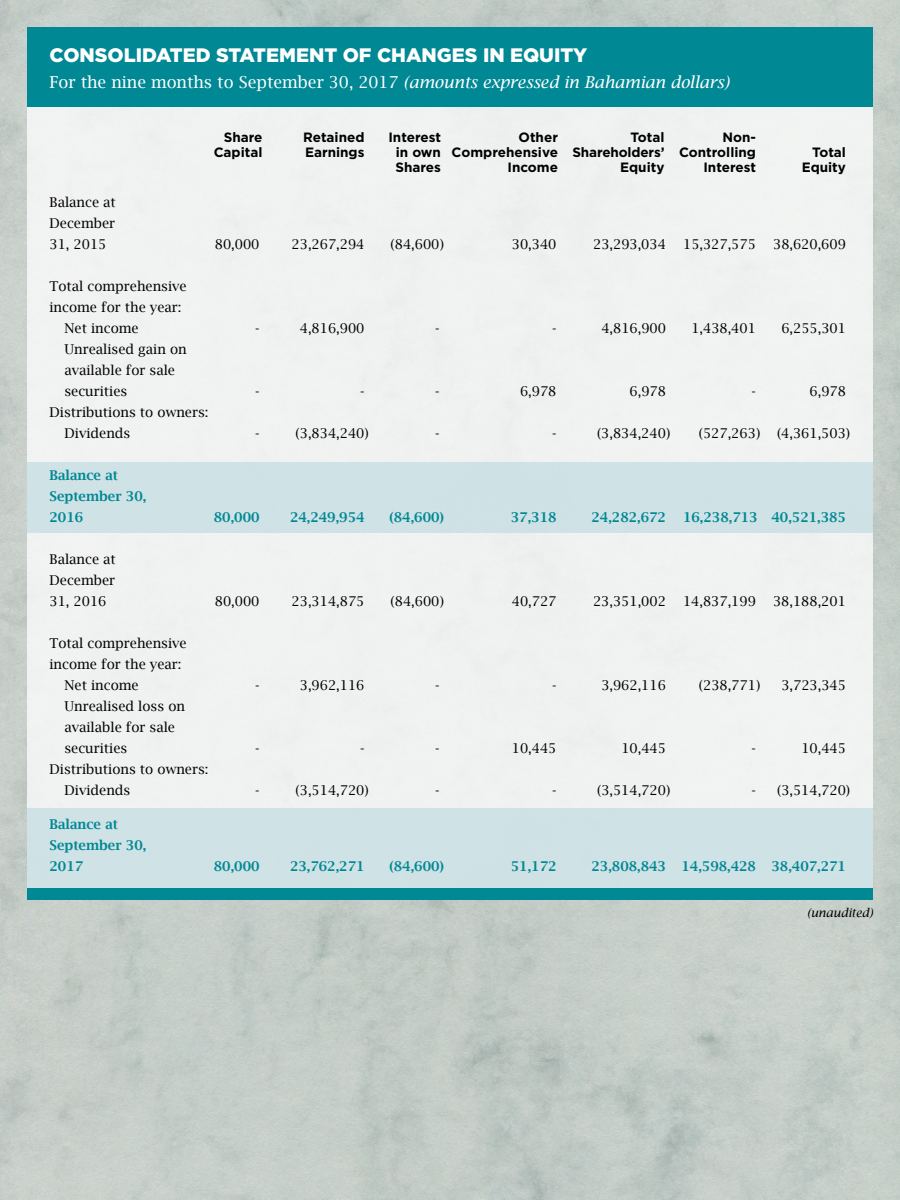
<style>
.page{position:relative;width:900px;height:1200px;background:#fff}
.page>*{position:absolute;margin:0;border:0;box-sizing:border-box;transform-origin:0 0}
.t1{font:900 19.5px "Gotham";color:#fff}
.t2{font:italic 16.5px "Lucida Bright";color:#fff}
.t3{font:13.5px "Lucida Bright";color:#000}
.t4{font:600 13.5px "Lucida Bright";color:#008894}
.t5{font:700 13.5px "Gotham";color:#000}
.t6{font:italic 12px "Lucida Bright";color:#000}
.s1{font-style:normal}
</style>
<div class="page">
<div style="left:27px;top:54px;width:846px;height:840px;background:#f0f2f1"></div>
<div style="left:27px;top:462px;width:846px;height:70px;background:#cfe2e5"></div>
<div style="left:27px;top:808px;width:846px;height:80px;background:#cfe2e5"></div>
<div style="left:27px;top:27px;width:846px;height:79px;background:#008894"></div>
<div style="left:27px;top:888px;width:846px;height:12px;background:#008894"></div>
<p class="t1" style="left:50px;top:43px;width:539px">CONSOLIDATED STATEMENT OF CHANGES IN EQUITY</p>
<p class="t2" style="left:50px;top:72px;width:681px"><span class="s1">For the nine months to September 30, 2017</span> (amounts expressed in Bahamian dollars)</p>
<p class="t5" style="left:224px;top:129px;width:40px">Share</p>
<p class="t5" style="left:303px;top:129px;width:63px">Retained</p>
<p class="t5" style="left:388px;top:129px;width:54px">Interest</p>
<p class="t5" style="left:519px;top:129px;width:41px">Other</p>
<p class="t5" style="left:631px;top:129px;width:35px">Total</p>
<p class="t5" style="left:722px;top:129px;width:35px">Non-</p>
<p class="t5" style="left:214px;top:144px;width:50px">Capital</p>
<p class="t5" style="left:305px;top:144px;width:61px">Earnings</p>
<p class="t5" style="left:396px;top:144px;width:362px">in own Comprehensive Shareholders’ Controlling</p>
<p class="t5" style="left:812px;top:144px;width:35px">Total</p>
<p class="t5" style="left:395px;top:159px;width:47px">Shares</p>
<p class="t5" style="left:508px;top:159px;width:52px">Income</p>
<p class="t5" style="left:620px;top:159px;width:46px">Equity</p>
<p class="t5" style="left:703px;top:159px;width:54px">Interest</p>
<p class="t5" style="left:802px;top:159px;width:46px">Equity</p>
<p class="t3" style="left:50px;top:194px;width:68px">Balance at</p>
<p class="t3" style="left:50px;top:215px;width:67px">December</p>
<p class="t3" style="left:50px;top:236px;width:58px">31, 2015</p>
<p class="t3" style="left:215px;top:236px;width:46px">80,000</p>
<p class="t3" style="left:292px;top:236px;width:74px">23,267,294</p>
<p class="t3" style="left:391px;top:236px;width:55px">(84,600)</p>
<p class="t3" style="left:512px;top:236px;width:46px">30,340</p>
<p class="t3" style="left:593px;top:236px;width:74px">23,293,034</p>
<p class="t3" style="left:683px;top:236px;width:74px">15,327,575</p>
<p class="t3" style="left:773px;top:236px;width:74px">38,620,609</p>
<p class="t3" style="left:50px;top:278px;width:139px">Total comprehensive</p>
<p class="t3" style="left:50px;top:299px;width:133px">income for the year:</p>
<p class="t3" style="left:64px;top:320px;width:76px">Net income</p>
<p class="t3" style="left:255px;top:320px;width:6px">-</p>
<p class="t3" style="left:300px;top:320px;width:66px">4,816,900</p>
<p class="t3" style="left:435px;top:320px;width:6px">-</p>
<p class="t3" style="left:552px;top:320px;width:6px">-</p>
<p class="t3" style="left:601px;top:320px;width:66px">4,816,900</p>
<p class="t3" style="left:691px;top:320px;width:66px">1,438,401</p>
<p class="t3" style="left:781px;top:320px;width:66px">6,255,301</p>
<p class="t3" style="left:64px;top:341px;width:124px">Unrealised gain on</p>
<p class="t3" style="left:64px;top:362px;width:112px">available for sale</p>
<p class="t3" style="left:64px;top:383px;width:64px">securities</p>
<p class="t3" style="left:255px;top:383px;width:6px">-</p>
<p class="t3" style="left:360px;top:383px;width:6px">-</p>
<p class="t3" style="left:435px;top:383px;width:6px">-</p>
<p class="t3" style="left:520px;top:383px;width:38px">6,978</p>
<p class="t3" style="left:630px;top:383px;width:38px">6,978</p>
<p class="t3" style="left:752px;top:383px;width:6px">-</p>
<p class="t3" style="left:810px;top:383px;width:38px">6,978</p>
<p class="t3" style="left:50px;top:404px;width:160px">Distributions to owners:</p>
<p class="t3" style="left:64px;top:425px;width:67px">Dividends</p>
<p class="t3" style="left:255px;top:425px;width:6px">-</p>
<p class="t3" style="left:296px;top:425px;width:75px">(3,834,240)</p>
<p class="t3" style="left:435px;top:425px;width:6px">-</p>
<p class="t3" style="left:552px;top:425px;width:6px">-</p>
<p class="t3" style="left:597px;top:425px;width:75px">(3,834,240)</p>
<p class="t3" style="left:699px;top:425px;width:153px">(527,263) (4,361,503)</p>
<p class="t4" style="left:50px;top:467px;width:70px">Balance at</p>
<p class="t4" style="left:50px;top:488px;width:98px">September 30,</p>
<p class="t4" style="left:50px;top:509px;width:35px">2016</p>
<p class="t4" style="left:214px;top:509px;width:47px">80,000</p>
<p class="t4" style="left:290px;top:509px;width:76px">24,249,954</p>
<p class="t4" style="left:389px;top:509px;width:56px">(84,600)</p>
<p class="t4" style="left:511px;top:509px;width:47px">37,318</p>
<p class="t4" style="left:592px;top:509px;width:76px">24,282,672</p>
<p class="t4" style="left:683px;top:509px;width:164px">16,238,713 40,521,385</p>
<p class="t3" style="left:50px;top:551px;width:68px">Balance at</p>
<p class="t3" style="left:50px;top:572px;width:67px">December</p>
<p class="t3" style="left:50px;top:593px;width:58px">31, 2016</p>
<p class="t3" style="left:215px;top:593px;width:46px">80,000</p>
<p class="t3" style="left:292px;top:593px;width:74px">23,314,875</p>
<p class="t3" style="left:391px;top:593px;width:55px">(84,600)</p>
<p class="t3" style="left:512px;top:593px;width:46px">40,727</p>
<p class="t3" style="left:593px;top:593px;width:74px">23,351,002</p>
<p class="t3" style="left:683px;top:593px;width:74px">14,837,199</p>
<p class="t3" style="left:773px;top:593px;width:74px">38,188,201</p>
<p class="t3" style="left:50px;top:635px;width:139px">Total comprehensive</p>
<p class="t3" style="left:50px;top:656px;width:133px">income for the year:</p>
<p class="t3" style="left:64px;top:677px;width:76px">Net income</p>
<p class="t3" style="left:255px;top:677px;width:6px">-</p>
<p class="t3" style="left:300px;top:677px;width:66px">3,962,116</p>
<p class="t3" style="left:435px;top:677px;width:6px">-</p>
<p class="t3" style="left:552px;top:677px;width:6px">-</p>
<p class="t3" style="left:601px;top:677px;width:66px">3,962,116</p>
<p class="t3" style="left:699px;top:677px;width:63px">(238,771)</p>
<p class="t3" style="left:781px;top:677px;width:66px">3,723,345</p>
<p class="t3" style="left:64px;top:698px;width:122px">Unrealised loss on</p>
<p class="t3" style="left:64px;top:719px;width:112px">available for sale</p>
<p class="t3" style="left:64px;top:740px;width:64px">securities</p>
<p class="t3" style="left:255px;top:740px;width:6px">-</p>
<p class="t3" style="left:360px;top:740px;width:6px">-</p>
<p class="t3" style="left:435px;top:740px;width:6px">-</p>
<p class="t3" style="left:512px;top:740px;width:46px">10,445</p>
<p class="t3" style="left:621px;top:740px;width:46px">10,445</p>
<p class="t3" style="left:752px;top:740px;width:6px">-</p>
<p class="t3" style="left:801px;top:740px;width:46px">10,445</p>
<p class="t3" style="left:50px;top:761px;width:160px">Distributions to owners:</p>
<p class="t3" style="left:64px;top:782px;width:67px">Dividends</p>
<p class="t3" style="left:255px;top:782px;width:6px">-</p>
<p class="t3" style="left:296px;top:782px;width:75px">(3,514,720)</p>
<p class="t3" style="left:435px;top:782px;width:6px">-</p>
<p class="t3" style="left:552px;top:782px;width:6px">-</p>
<p class="t3" style="left:597px;top:782px;width:75px">(3,514,720)</p>
<p class="t3" style="left:752px;top:782px;width:100px">- (3,514,720)</p>
<p class="t4" style="left:50px;top:817px;width:70px">Balance at</p>
<p class="t4" style="left:50px;top:838px;width:98px">September 30,</p>
<p class="t4" style="left:50px;top:859px;width:35px">2017</p>
<p class="t4" style="left:214px;top:859px;width:47px">80,000</p>
<p class="t4" style="left:290px;top:859px;width:76px">23,762,271</p>
<p class="t4" style="left:389px;top:859px;width:56px">(84,600)</p>
<p class="t4" style="left:511px;top:859px;width:47px">51,172</p>
<p class="t4" style="left:592px;top:859px;width:256px">23,808,843 14,598,428 38,407,271</p>
<p class="t6" style="left:807px;top:906px;width:67px">(unaudited)</p>
</div>
